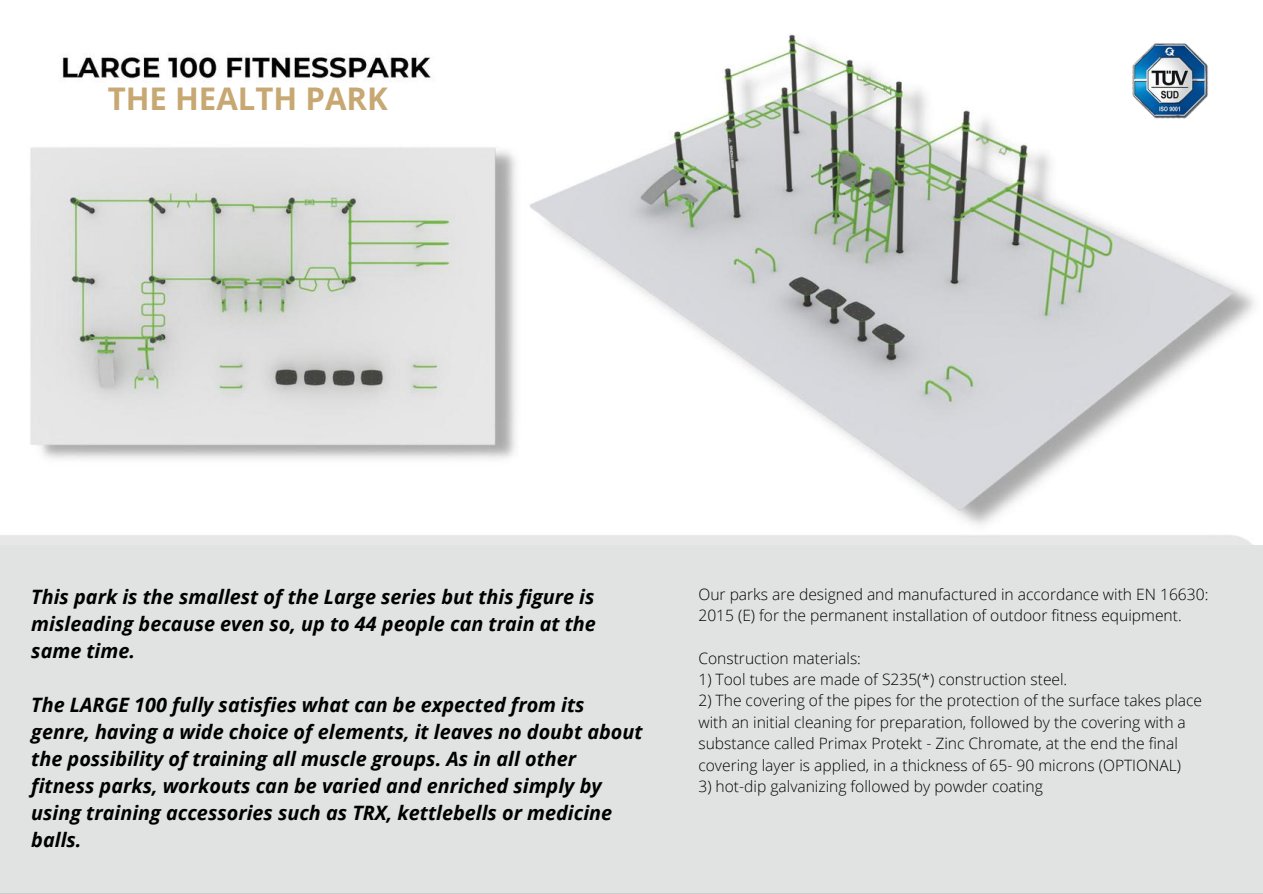
<style>
.page{position:relative;width:1263px;height:894px;background:#fff}
.page>*{position:absolute;margin:0;border:0;box-sizing:border-box;transform-origin:0 0}
.t1{font:700 31.2px "Open Sans";color:#c7a872}
.t2{font:italic 700 19.8px/27px "Open Sans";color:#000;text-align:justify}
.t3{font:300 15.6px/21.3px "Open Sans";color:#000}
</style>
<div class="page">
<img style="left:0;top:34px;width:1255px;height:511px">
<div style="left:0;top:545px;width:1262px;height:348px;background:#e1e2e2"></div>
<img style="left:1126px;top:36px;width:86px;height:89px">
<h1 class="t1" style="left:108px;top:77px;width:282px">THE HEALTH PARK</h1>
<p class="t2" style="left:31px;top:582px;width:566px">This park is the smallest of the Large series but this figure is misleading because even so, up to 44 people can train at the same time.</p>
<p class="t2" style="left:31px;top:690px;width:613px;text-align:left">The LARGE 100 fully satisfies what can be expected from its genre, having a wide choice of elements, it leaves no doubt about the possibility of training all muscle groups. As in all other fitness parks, workouts can be varied and enriched simply by using training accessories such as TRX, kettlebells or medicine balls.</p>
<p class="t3" style="left:698px;top:582px;width:511px">Our parks are designed and manufactured in accordance with EN 16630:<br>2015 (E) for the permanent installation of outdoor fitness equipment.</p>
<p class="t3" style="left:698px;top:646px;width:164px">Construction materials:</p>
<p class="t3" style="left:698px;top:668px;width:370px">1) Tool tubes are made of S235(*) construction steel.</p>
<p class="t3" style="left:698px;top:689px;width:505px">2) The covering of the pipes for the protection of the surface takes place with an initial cleaning for preparation, followed by the covering with a substance called Primax Protekt - Zinc Chromate, at the end the final covering layer is applied, in a thickness of 65- 90 microns (OPTIONAL)</p>
<p class="t3" style="left:698px;top:775px;width:346px">3) hot-dip galvanizing followed by powder coating</p>
</div>
